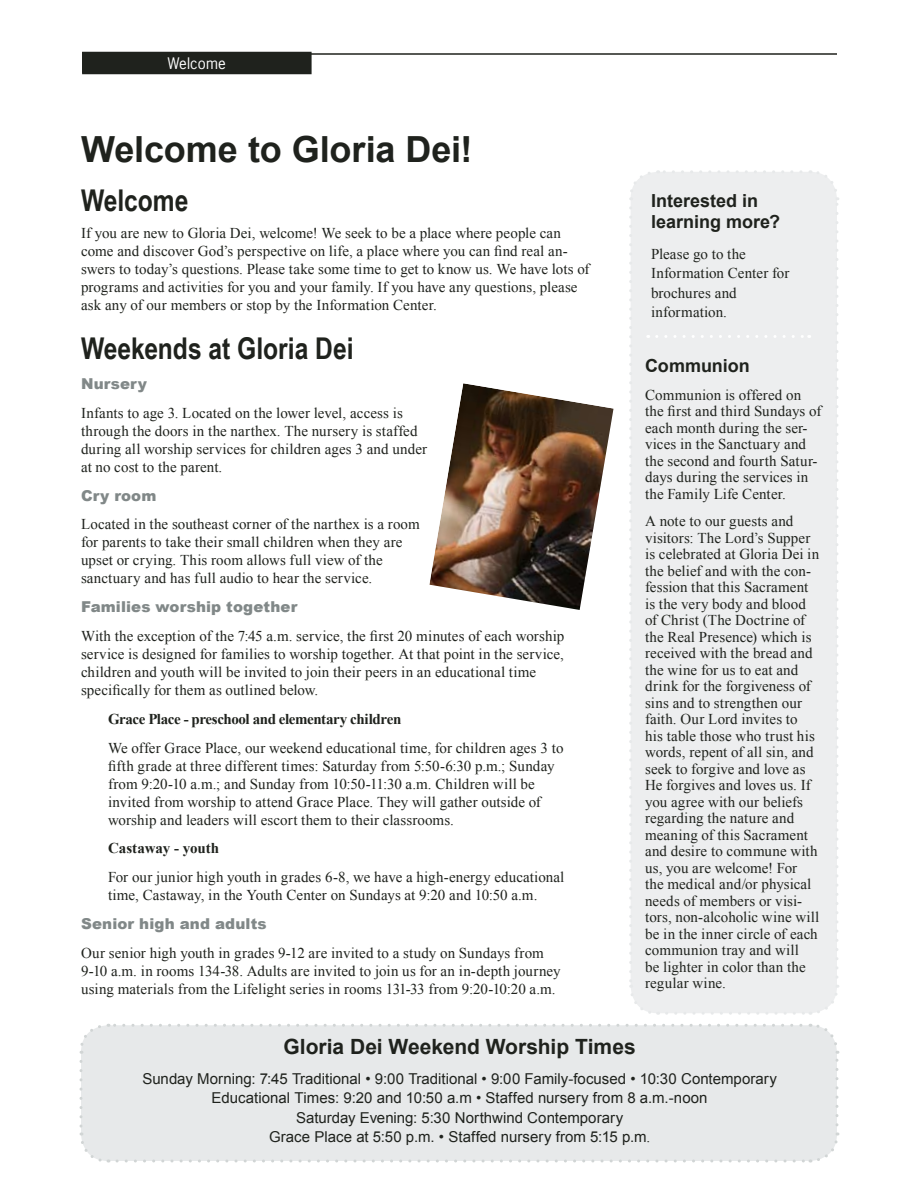
<style>
.page{position:relative;width:918px;height:1188px;background:#fff}
.page>*{position:absolute;margin:0;border:0;box-sizing:border-box;transform-origin:0 0}
.t1{font:700 36px "Arial";letter-spacing:-.005em;color:#1f221d}
.t2{font:700 30px "Arial Narrow";color:#1f221d}
.t3{font:700 21px "Arial";color:#1f221d}
.t4{font:700 18px/21px "Arial";color:#1f221d}
.t5{font:15px/16.5px "Times New Roman";letter-spacing:.005em;color:#1f221d}
.t6{font:15px/19.5px "Arial";color:#1f221d;text-align:center}
.t7{font:900 15px "Arial";letter-spacing:.01em;color:#818888}
.t8{font:700 15px "Times New Roman";letter-spacing:-.025em;color:#1f221d}
.t9{font:700 15px "Times New Roman";letter-spacing:-.005em;color:#1f221d}
.t10{font:15px "News Gothic Std";letter-spacing:.01em;color:#fff}
.s1{font-family:"Times New Roman"}
</style>
<div class="page">
<hr style="left:115px;top:53px;width:722px;height:2px;background:#1f221d">
<div style="left:81px;top:1025px;width:756px;height:136px;background:#e7e9ea;border-radius:27px"></div>
<svg style="left:79px;top:1061px;width:30px;height:102px"></svg>
<svg style="left:117px;top:1132px;width:723px;height:31px"></svg>
<svg style="left:810px;top:1023px;width:29px;height:102px"></svg>
<svg style="left:79px;top:1023px;width:722px;height:31px"></svg>
<img style="left:429px;top:383px;width:185px;height:227px">
<div style="left:629px;top:170px;width:210px;height:845px;background:#edeeef"></div>
<div style="left:83px;top:52px;width:228px;height:22px;background:#1f221d"></div>
<p class="t10" style="left:168px;top:54px;width:59px">Welcome</p>
<h1 class="t1" style="left:81px;top:126px;width:393px">Welcome to Gloria Dei!</h1>
<h2 class="t2" style="left:81px;top:178px;width:109px">Welcome</h2>
<p class="t5" style="left:81px;top:223px;width:510px;line-height:18px">If you are new to Gloria Dei, welcome! We seek to be a place where people can come and discover God’s perspective on life, a place where you can find real an&shy;swers to today’s questions. Please take some time to get to know us. We have lots of programs and activities for you and your family. If you have any questions, please ask any of our members or stop by the Information Center.</p>
<h2 class="t2" style="left:81px;top:326px;width:274px">Weekends at Gloria Dei</h2>
<p class="t7" style="left:81px;top:373px;width:67px">Nursery</p>
<p class="t5" style="left:81px;top:404px;width:348px;line-height:18px">Infants to age 3. Located on the lower level, access is through the doors in the narthex. The nursery is staffed during all worship services for children ages 3 and under at no cost to the parent.</p>
<p class="t7" style="left:81px;top:484px;width:77px">Cry room</p>
<p class="t5" style="left:81px;top:515px;width:340px;line-height:18px">Located in the southeast corner of the narthex is a room for parents to take their small children when they are upset or crying. This room allows full view of the sanctuary and has full audio to hear the service.</p>
<p class="t7" style="left:81px;top:596px;width:218px">Families worship together</p>
<p class="t5" style="left:81px;top:627px;width:485px;line-height:18px">With the exception of the 7:45 a.m. service, the first 20 minutes of each worship service is designed for families to worship together. At that point in the service, children and youth will be invited to join their peers in an educational time specifically for them as outlined below.</p>
<p class="t8" style="left:108px;top:708px;width:295px">Grace Place - preschool and elementary children</p>
<p class="t5" style="left:108px;top:738px;width:457px;line-height:18px">We offer Grace Place, our weekend educational time, for children ages 3 to fifth grade at three different times: Saturday from 5:50-6:30 p.m.; Sunday from 9:20-10 a.m.; and Sunday from 10:50-11:30 a.m. Children will be invited from worship to attend Grace Place. They will gather outside of worship and leaders will escort them to their classrooms.</p>
<p class="t9" style="left:108px;top:838px;width:113px">Castaway - youth</p>
<p class="t5" style="left:108px;top:868px;width:458px;line-height:18px">For our junior high youth in grades 6-8, we have a high-energy educational time, Castaway, in the Youth Center on Sundays at 9:20 and 10:50 a.m.</p>
<p class="t7" style="left:81px;top:913px;width:187px">Senior high and adults</p>
<p class="t5" style="left:81px;top:944px;width:481px;line-height:18px">Our senior high youth in grades 9-12 are invited to a study on Sundays from<br>9-10 a.m. in rooms 134-38. Adults are invited to join us for an in-depth journey using materials from the Lifelight series in rooms 131-33 from 9:20-10:20 a.m.</p>
<p class="t4" style="left:651px;top:191px;width:131px">Interested in learning more?</p>
<p class="t5" style="left:651px;top:244px;width:140px;line-height:19.5px">Please go to the<br>Information Center for brochures and information.</p>
<p class="t4" style="left:645px;top:356px;width:106px">Communion</p>
<p class="t5" style="left:645px;top:386px;width:178px">Communion is offered on the first and third Sundays of each month during the ser&shy;vices in the Sanctuary and the second and fourth Satur&shy;days during the services in the Family Life Center.</p>
<p class="t5" style="left:645px;top:513px;width:176px">A note to our guests and visitors: The Lord’s Supper is celebrated at Gloria Dei in the belief and with the con&shy;fession that this Sacrament is the very body and blood of Christ (The Doctrine of the Real Presence) which is received with the bread and the wine for us to eat and drink for the forgiveness of sins and to strengthen our faith. Our Lord invites to<br>his table those who trust his words, repent of all sin, and seek to forgive and love as<br>He forgives and loves us. If you agree with our beliefs regarding the nature and meaning of this Sacrament and desire to commune with us, you are welcome! For the medical and/or physical needs of members or visi&shy;tors, non-alcoholic wine will be in the inner circle of each communion tray and will<br>be lighter in color than the regular wine.</p>
<h3 class="t3" style="left:283px;top:1032px;width:354px">Gloria Dei Weekend Worship Times</h3>
<p class="t6" style="left:142px;top:1069px;width:636px">Sunday Morning: 7:45 Traditional • 9:00 Traditional • 9:00 Family-focused • 10:30 Contemporary Educational Times: 9:20 and 10:50 a.m • Staffed nursery from 8 a.m.-noon<br>Saturday Evening: 5:30 Northwind Contemporary<br>Grace Place at 5:50 p.m. • Staffed nursery from 5:15 p.m<span class="s1">.</span></p>
</div>
